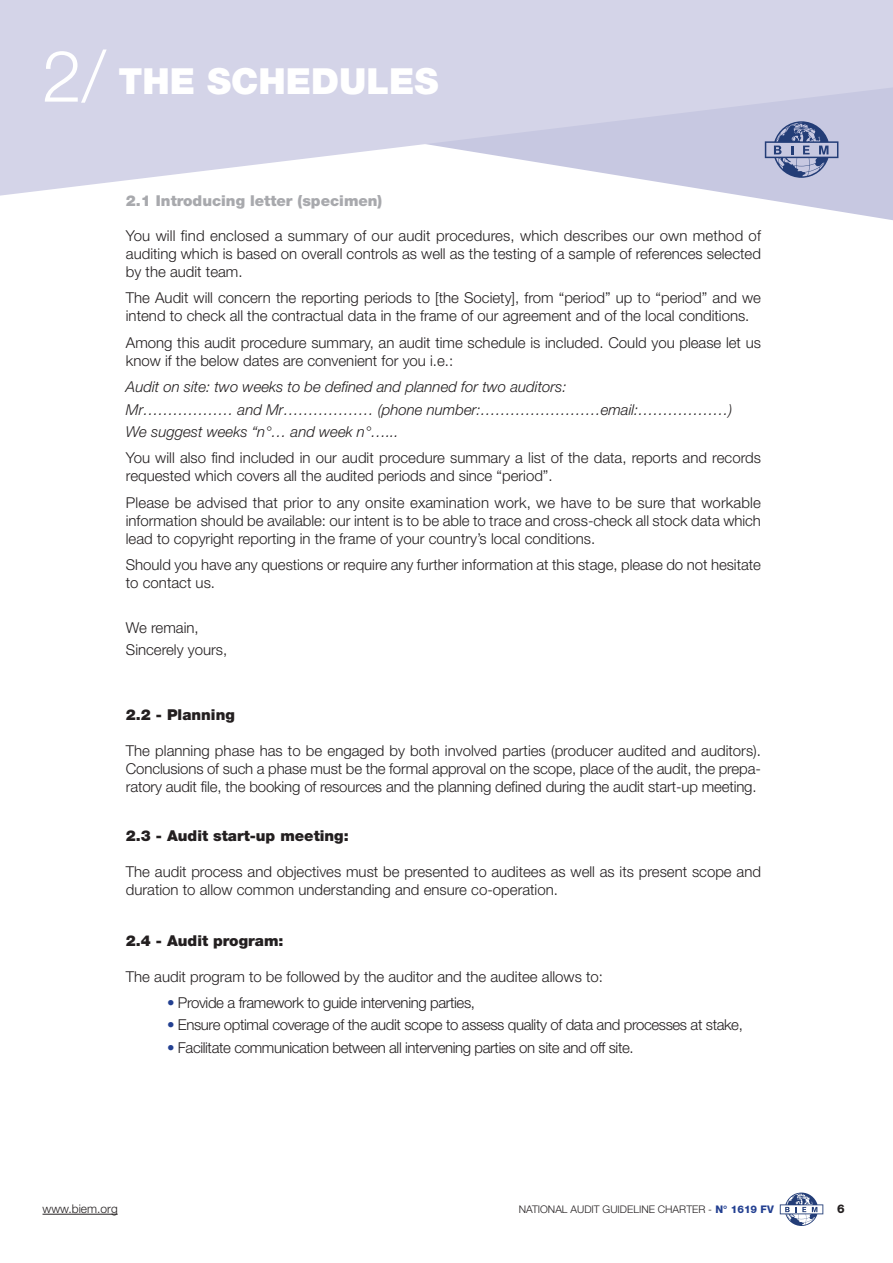
<style>
.page{position:relative;width:893px;height:1263px;background:#fff}
.page>*{position:absolute;margin:0;border:0;box-sizing:border-box;transform-origin:0 0}
.t1{font:900 36px "Helvetica Neue";color:#fff}
.t2{font:300 15px/18px "Helvetica Neue";color:#231f20}
.t3{font:300 15px "Helvetica Neue";letter-spacing:-.025em;color:#231f20}
.t4{font:italic 300 15px/22.2px "Helvetica Neue";color:#231f20}
.t5{font:900 15px "Helvetica Neue";color:#231f20}
.t6{font:900 15px "Helvetica Neue";color:#a8a9ad}
.t7{font:300 12px "Helvetica Neue";color:#231f20}
.t8{font:800 12px "Helvetica Neue";color:#231f20}
.t9{font:300 10.5px "Helvetica Neue";color:#231f20}
.s1{font-weight:300;font-size:71.55px}
.s2{color:#234091}
.s3{font-weight:800;color:#234091}
</style>
<div class="page">
<svg style="left:780px;top:1192px;width:43px;height:34px"></svg>
<hr style="left:43px;top:1214px;width:75px;height:1px;background:#231f20">
<svg style="left:745px;top:196px;width:148px;height:24px"></svg>
<svg style="left:0;top:0;width:893px;height:196px;background:#d6d7e9"></svg>
<svg style="left:765px;top:121px;width:73px;height:57px;background:#9099bd"></svg>
<h1 class="t1" style="left:42px;top:68px;width:398px"><span class="s1">2/</span> THE SCHEDULES</h1>
<p class="t6" style="left:126px;top:196px;width:258px">2.1 Introducing letter (specimen)</p>
<p class="t2" style="left:126px;top:228px;width:637px;text-align:justify">You will find enclosed a summary of our audit procedures, which describes our own method of auditing which is based on overall controls as well as the testing of a sample of references selected by the audit team.</p>
<p class="t2" style="left:126px;top:290px;width:637px">The Audit will concern the reporting periods to [the Society], from “period” up to “period” and we intend to check all the contractual data in the frame of our agreement and of the local conditions.</p>
<p class="t2" style="left:126px;top:335px;width:637px">Among this audit procedure summary, an audit time schedule is included. Could you please let us know if the below dates are convenient for you i.e.:</p>
<p class="t4" style="left:126px;top:377px;width:608px">Audit on site: two weeks to be defined and planned for two auditors:<br>Mr……………… and Mr……………… (phone number:……………………email:………………)<br>We suggest weeks “n°… and week n°…...</p>
<p class="t2" style="left:126px;top:450px;width:637px">You will also find included in our audit procedure summary a list of the data, reports and records requested which covers all the audited periods and since “period”.</p>
<p class="t2" style="left:126px;top:495px;width:637px;text-align:justify">Please be advised that prior to any onsite examination work, we have to be sure that workable information should be available: our intent is to be able to trace and cross-check all stock data which lead to copyright reporting in the frame of your country’s local conditions.</p>
<p class="t2" style="left:126px;top:557px;width:637px">Should you have any questions or require any further information at this stage, please do not hesitate to contact us.</p>
<p class="t2" style="left:126px;top:618px;width:103px;line-height:22.2px">We remain,<br>Sincerely yours,</p>
<p class="t5" style="left:126px;top:709px;width:110px">2.2 - Planning</p>
<p class="t2" style="left:126px;top:743px;width:637px;text-align:justify">The planning phase has to be engaged by both involved parties (producer audited and auditors).<br>Conclusions of such a phase must be the formal approval on the scope, place of the audit, the prepa&shy;ratory audit file, the booking of resources and the planning defined during the audit start-up meeting.</p>
<p class="t5" style="left:126px;top:830px;width:224px">2.3 - Audit start-up meeting:</p>
<p class="t2" style="left:126px;top:864px;width:637px">The audit process and objectives must be presented to auditees as well as its present scope and duration to allow common understanding and ensure co-operation.</p>
<p class="t5" style="left:126px;top:935px;width:159px">2.4 - Audit program:</p>
<p class="t2" style="left:126px;top:969px;width:479px">The audit program to be followed by the auditor and the auditee allows to:</p>
<p class="t3" style="left:167px;top:997px;width:309px"><span class="s2">•</span> Provide a framework to guide intervening parties,</p>
<p class="t3" style="left:167px;top:1020px;width:577px"><span class="s2">•</span> Ensure optimal coverage of the audit scope to assess quality of data and processes at stake,</p>
<p class="t3" style="left:167px;top:1042px;width:468px"><span class="s2">•</span> Facilitate communication between all intervening parties on site and off site.</p>
<p class="t7" style="left:43px;top:1204px;width:77px">www.biem.org</p>
<p class="t9" style="left:519px;top:1206px;width:257px">NATIONAL AUDIT GUIDELINE CHARTER - <span class="s3">N° 1619 FV</span></p>
<p class="t8" style="left:837px;top:1205px;width:9px">6</p>
</div>
